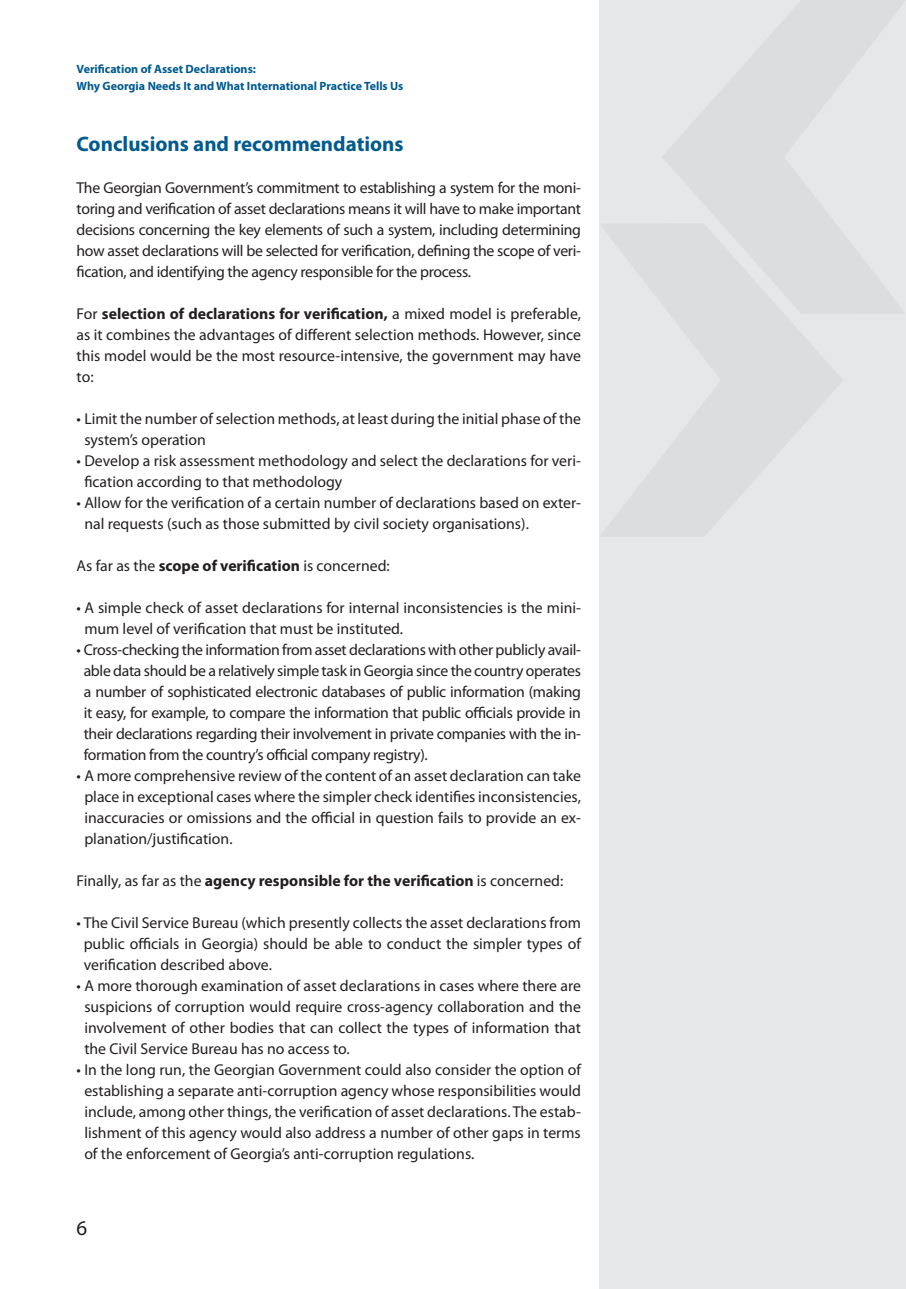
<style>
.page{position:relative;width:906px;height:1289px;background:#fff}
.page>*{position:absolute;margin:0;border:0;box-sizing:border-box;transform-origin:0 0}
.Qvesatauri{font:700 21px "Myriad Pro";color:#015a8e}
.t1{font:21px "Myriad Pro";color:#231f20}
.TEXT{font:15.75px/21px "Myriad Pro";color:#231f20;text-align:justify}
.TEXT-2{font:700 15.75px "Myriad Pro";color:#231f20}
.t2{font:700 12px "Myriad Pro";color:#015a8e}
.s1{font-weight:700}
.s2{font-weight:400}
</style>
<div class="page">
<div style="left:599px;top:0;width:307px;height:1288px;background:#e6e7e9"></div>
<p class="t2" style="left:77px;top:61px;width:181px">Verification of Asset Declarations:</p>
<p class="t2" style="left:77px;top:78px;width:328px">Why Georgia Needs It and What International Practice Tells Us</p>
<p class="Qvesatauri" style="left:77px;top:130px;width:329px">Conclusions and recommendations</p>
<p class="TEXT" style="left:77px;top:177px;width:506px">The Georgian Government’s commitment to establishing a system for the moni&shy;toring and verification of asset declarations means it will have to make important decisions concerning the key elements of such a system, including determining how asset declarations will be selected for verification, defining the scope of veri&shy;fication, and identifying the agency responsible for the process.</p>
<p class="TEXT" style="left:77px;top:303px;width:506px">For <span class="s1">selection of declarations for verification,</span> a mixed model is preferable, as it combines the advantages of different selection methods. However, since this model would be the most resource-intensive, the government may have to:</p>
<p class="TEXT" style="left:84px;top:408px;width:498px;text-indent:-8px">• Limit the number of selection methods, at least during the initial phase of the system’s operation</p>
<p class="TEXT" style="left:84px;top:450px;width:498px;text-indent:-8px">• Develop a risk assessment methodology and select the declarations for veri&shy;fication according to that methodology</p>
<p class="TEXT" style="left:84px;top:492px;width:498px;text-indent:-8px">• Allow for the verification of a certain number of declarations based on exter&shy;nal requests (such as those submitted by civil society organisations).</p>
<p class="TEXT" style="left:77px;top:555px;width:315px">As far as the <span class="s1">scope of verification</span> is concerned:</p>
<p class="TEXT" style="left:84px;top:597px;width:498px;text-indent:-8px">• A simple check of asset declarations for internal inconsistencies is the mini&shy;mum level of verification that must be instituted.</p>
<p class="TEXT" style="left:84px;top:639px;width:499px;text-indent:-7px">• Cross-checking the information from asset declarations with other publicly avail&shy;able data should be a relatively simple task in Georgia since the country operates a number of sophisticated electronic databases of public information (making it easy, for example, to compare the information that public officials provide in their declarations regarding their involvement in private companies with the in&shy;formation from the country’s official company registry).</p>
<p class="TEXT" style="left:84px;top:765px;width:498px;text-indent:-8px">• A more comprehensive review of the content of an asset declaration can take place in exceptional cases where the simpler check identifies inconsistencies, inaccuracies or omissions and the official in question fails to provide an ex&shy;planation/justification.</p>
<p class="TEXT-2" style="left:77px;top:870px;width:488px"><span class="s2">Finally, as far as the</span> agency responsible for the verification <span class="s2">is concerned:</span></p>
<p class="TEXT" style="left:84px;top:912px;width:499px;text-indent:-7px">• The Civil Service Bureau (which presently collects the asset declarations from public officials in Georgia) should be able to conduct the simpler types of verification described above.</p>
<p class="TEXT" style="left:84px;top:975px;width:498px;text-indent:-8px">• A more thorough examination of asset declarations in cases where there are suspicions of corruption would require cross-agency collaboration and the involvement of other bodies that can collect the types of information that the Civil Service Bureau has no access to.</p>
<p class="TEXT" style="left:84px;top:1059px;width:498px;text-indent:-8px">• In the long run, the Georgian Government could also consider the option of establishing a separate anti-corruption agency whose responsibilities would include, among other things, the verification of asset declarations. The estab&shy;lishment of this agency would also address a number of other gaps in terms of the enforcement of Georgia’s anti-corruption regulations.</p>
<h1 class="t1" style="left:77px;top:1214px;width:12px">6</h1>
</div>
